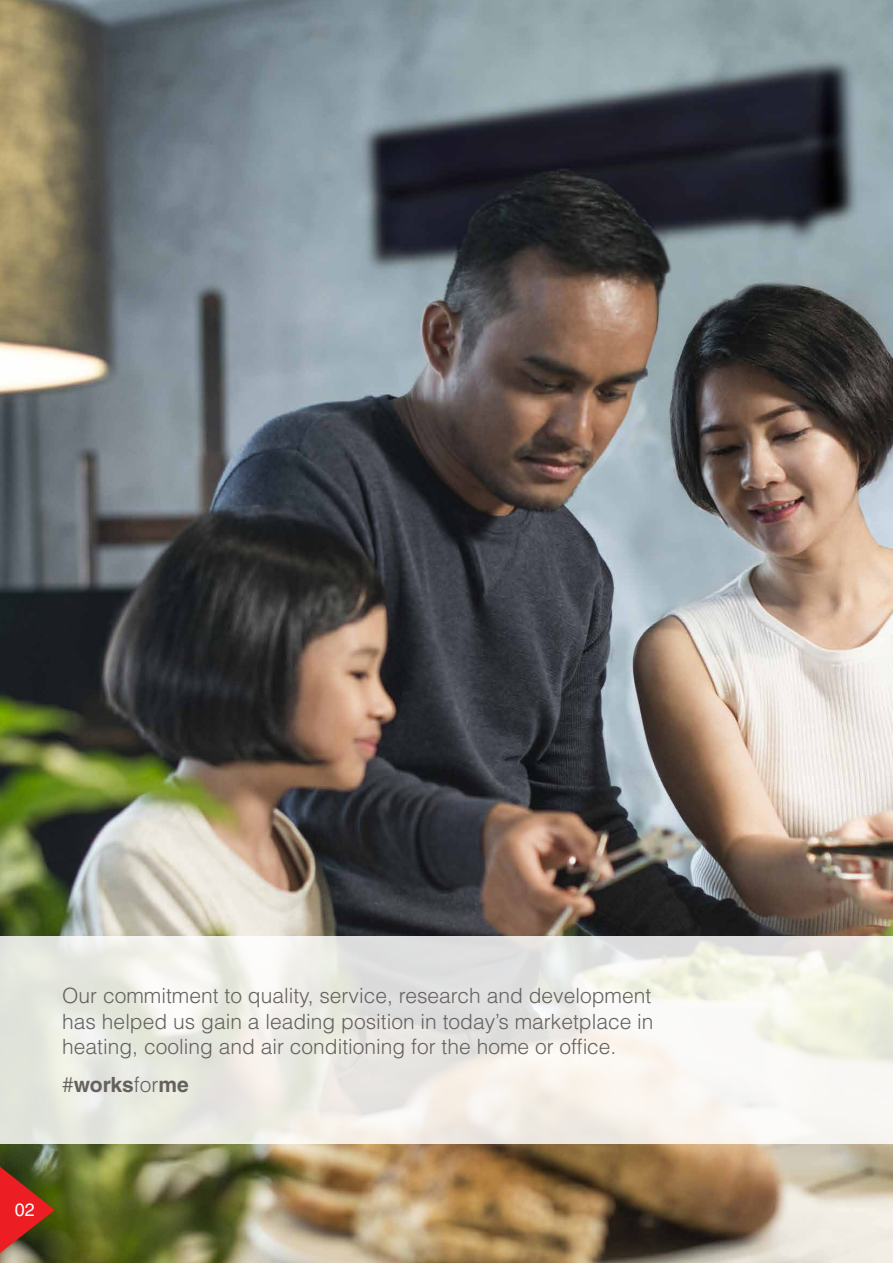
<style>
.page{position:relative;width:893px;height:1263px;background:#fff}
.page>*{position:absolute;margin:0;border:0;box-sizing:border-box;transform-origin:0 0}
.t1{font:300 21px/25.5px "Helvetica LT Std";color:#65615e;text-align:justify}
.t2{font:700 21px "Helvetica LT Std";color:#65615e}
.t3{font:18px "Helvetica LT Std";color:#fff}
.s1{font-weight:300}
</style>
<div class="page">
<img style="left:0;top:0;width:893px;height:1263px">
<svg style="left:0;top:936px;width:893px;height:208px"></svg>
<svg style="left:0;top:1156px;width:55px;height:107px;background:#8e412a"></svg>
<p class="t1" style="left:62px;top:983px;width:593px">Our commitment to quality, service, research and development has helped us gain a leading position in today’s marketplace in heating, cooling and air conditioning for the home or office.</p>
<p class="t2" style="left:62px;top:1072px;width:128px"><span class="s1">#</span>works<span class="s1">for</span>me</p>
<p class="t3" style="left:15px;top:1199px;width:22px">02</p>
</div>
